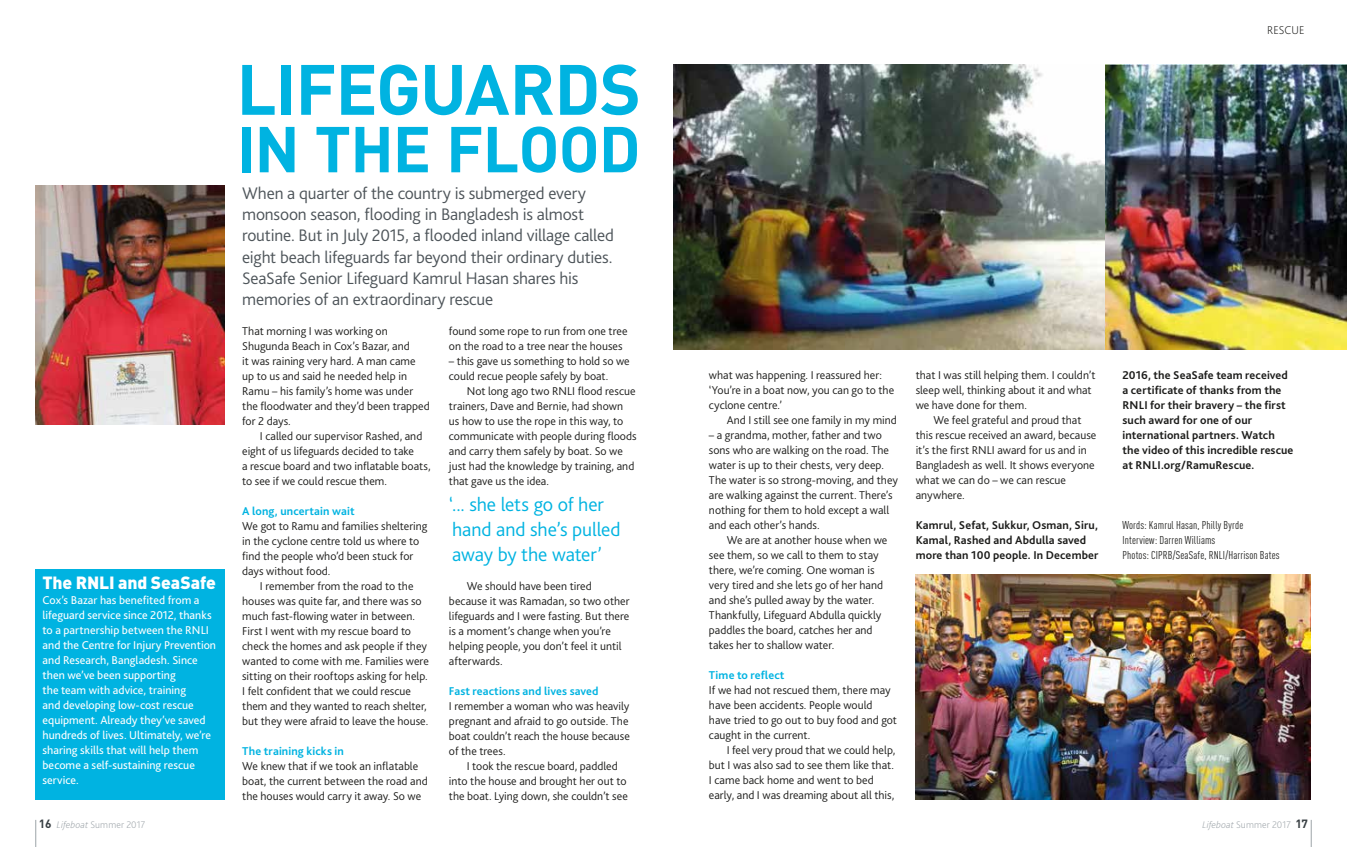
<style>
.page{position:relative;width:1347px;height:847px;background:#fff}
.page>*{position:absolute;margin:0;border:0;box-sizing:border-box;transform-origin:0 0}
.t1{font:700 70px "DINOT";letter-spacing:-.02em;color:#00b3e1}
.t2{font:700 63.75px "DINOT";letter-spacing:-.015em;color:#00b3e1}
.t3{font:300 20px/25px "Bliss 2";letter-spacing:-.005em;color:#00b3e1}
.t4{font:300 17.5px/21.2px "Bliss 2";letter-spacing:-.01em;color:#4d5459}
.t5{font:900 17.5px "DINOT";letter-spacing:-.005em;color:#fff}
.t6{font:300 11.88px/15px "Bliss 2";color:#1d1d1b}
.t7{font:11.88px/15px "Bliss 2";color:#fff}
.t8{font:700 11.88px/15px "Bliss 2";letter-spacing:.01em;color:#1d1d1b}
.t9{font:700 11.88px "Bliss 2";letter-spacing:.01em;color:#00b3e1}
.t10{font:200 11.88px "Bliss 2";letter-spacing:.005em;color:#1d1d1b}
.t11{font:condensed 11.25px/15px "DINOT";letter-spacing:.015em;color:#1d1d1b}
.t12{font:200 10px "Bliss 2";letter-spacing:.01em;color:#9da4a9}
.s1{font-family:"DINOT";font-weight:700;font-size:11.88px;color:#373e42}
.s2{font-style:italic}
</style>
<div class="page">
<svg style="left:35px;top:820px;width:1px;height:27px"></svg>
<svg style="left:1310px;top:820px;width:1px;height:27px"></svg>
<img style="left:673px;top:65px;width:673px;height:285px">
<div style="left:35px;top:569px;width:189px;height:231px;background:#00b3e1"></div>
<img style="left:915px;top:575px;width:395px;height:225px">
<img style="left:35px;top:186px;width:189px;height:239px">
<h3 class="t5" style="left:43px;top:571px;width:175px">The RNLI and SeaSafe</h3>
<p class="t7" style="left:43px;top:593px;width:175px">Cox’s Bazar has benefited from a lifeguard service since 2012, thanks to a partnership between the RNLI and the Centre for Injury Prevention and Research, Bangladesh. Since then we’ve been supporting<br>the team with advice, training<br>and developing low-cost rescue equipment. Already they’ve saved hundreds of lives. Ultimately, we’re sharing skills that will help them become a self-sustaining rescue service.</p>
<h1 class="t1" style="left:236px;top:44px;width:406px">LIFEGUARDS</h1>
<h2 class="t2" style="left:236px;top:108px;width:406px">IN THE FLOOD</h2>
<p class="t4" style="left:242px;top:182px;width:373px">When a quarter of the country is submerged every monsoon season, flooding in Bangladesh is almost routine. But in July 2015, a flooded inland village called eight beach lifeguards far beyond their ordinary duties.<br>SeaSafe Senior Lifeguard Kamrul Hasan shares his memories of an extraordinary rescue</p>
<p class="t6" style="left:242px;top:323px;width:189px">That morning I was working on<br>Shugunda Beach in Cox’s Bazar, and<br>it was raining very hard. A man came up to us and said he needed help in<br>Ramu – his family’s home was under the floodwater and they’d been trapped for 2 days.</p>
<p class="t6" style="left:242px;top:428px;width:190px;text-indent:18px">I called our supervisor Rashed, and eight of us lifeguards decided to take<br>a rescue board and two inflatable boats, to see if we could rescue them.</p>
<p class="t9" style="left:242px;top:503px;width:114px">A long, uncertain wait</p>
<p class="t6" style="left:242px;top:518px;width:187px">We got to Ramu and families sheltering in the cyclone centre told us where to find the people who’d been stuck for days without food.</p>
<p class="t6" style="left:242px;top:578px;width:188px;text-indent:18px">I remember from the road to the houses was quite far, and there was so much fast-flowing water in between.<br>First I went with my rescue board to check the homes and ask people if they wanted to come with me. Families were sitting on their rooftops asking for help.<br>I felt confident that we could rescue them and they wanted to reach shelter, but they were afraid to leave the house.</p>
<p class="t9" style="left:242px;top:743px;width:103px">The training kicks in</p>
<p class="t6" style="left:242px;top:758px;width:187px">We knew that if we took an inflatable boat, the current between the road and the houses would carry it away. So we</p>
<p class="t6" style="left:449px;top:323px;width:180px">found some rope to run from one tree on the road to a tree near the houses</p>
<p class="t6" style="left:449px;top:353px;width:182px">– this gave us something to hold so we could recue people safely by boat.</p>
<p class="t6" style="left:449px;top:383px;width:189px;text-indent:18px">Not long ago two RNLI flood rescue trainers, Dave and Bernie, had shown<br>us how to use the rope in this way, to communicate with people during floods and carry them safely by boat. So we just had the knowledge by training, and that gave us the idea.</p>
<h3 class="t3" style="left:449px;top:492px;width:173px">‘... she lets go of her hand and she’s pulled away by the water’</h3>
<p class="t6" style="left:449px;top:578px;width:182px;text-indent:18px">We should have been tired because it was Ramadan, so two other lifeguards and I were fasting. But there is a moment’s change when you’re helping people, you don’t feel it until afterwards.</p>
<p class="t9" style="left:449px;top:683px;width:151px">Fast reactions and lives saved</p>
<p class="t6" style="left:449px;top:698px;width:182px;text-align:justify">I remember a woman who was heavily pregnant and afraid to go outside. The boat couldn’t reach the house because of the trees.</p>
<p class="t6" style="left:449px;top:758px;width:180px;text-indent:18px">I took the rescue board, paddled into the house and brought her out to the boat. Lying down, she couldn’t see</p>
<p class="t10" style="left:1267px;top:23px;width:39px">RESCUE</p>
<p class="t6" style="left:709px;top:368px;width:187px">what was happening. I reassured her: ‘You’re in a boat now, you can go to the cyclone centre.’</p>
<p class="t6" style="left:726px;top:413px;width:172px">And I still see one family in my mind</p>
<p class="t6" style="left:709px;top:428px;width:190px">– a grandma, mother, father and two sons who are walking on the road. The water is up to their chests, very deep.<br>The water is so strong-moving, and they are walking against the current. There’s nothing for them to hold except a wall and each other’s hands.</p>
<p class="t6" style="left:709px;top:533px;width:180px;text-indent:18px">We are at another house when we see them, so we call to them to stay there, we’re coming. One woman is very tired and she lets go of her hand and she’s pulled away by the water.<br>Thankfully, Lifeguard Abdulla quickly paddles the board, catches her and takes her to shallow water.</p>
<p class="t9" style="left:709px;top:668px;width:77px">Time to reflect</p>
<p class="t6" style="left:709px;top:683px;width:190px">If we had not rescued them, there may have been accidents. People would have tried to go out to buy food and got caught in the current.</p>
<p class="t6" style="left:709px;top:743px;width:188px;text-indent:18px">I feel very proud that we could help, but I was also sad to see them like that.<br>I came back home and went to bed early, and I was dreaming about all this,</p>
<p class="t6" style="left:915px;top:368px;width:181px">that I was still helping them. I couldn’t sleep well, thinking about it and what we have done for them.</p>
<p class="t6" style="left:915px;top:413px;width:182px;text-indent:18px">We feel grateful and proud that this rescue received an award, because it’s the first RNLI award for us and in<br>Bangladesh as well. It shows everyone what we can do – we can rescue anywhere.</p>
<p class="t8" style="left:915px;top:518px;width:184px">Kamrul, Sefat, Sukkur, Osman, Siru,<br>Kamal, Rashed and Abdulla saved more than 100 people. In December</p>
<p class="t8" style="left:1122px;top:368px;width:172px">2016, the SeaSafe team received a certificate of thanks from the<br>RNLI for their bravery – the first such award for one of our international partners. Watch the video of this incredible rescue at RNLI.org/RamuRescue.</p>
<p class="t11" style="left:1122px;top:518px;width:159px">Words: Kamrul Hasan, Philly Byrde<br>Interview: Darren Williams<br>Photos: CIPRB/SeaSafe, RNLI/Harrison Bates</p>
<p class="t12" style="left:39px;top:819px;width:108px"><span class="s1">16</span> <span class="s2">Lifeboat</span> Summer 2017</p>
<p class="t12" style="left:1202px;top:819px;width:107px"><span class="s2">Lifeboat</span> Summer 2017 <span class="s1">17</span></p>
</div>
